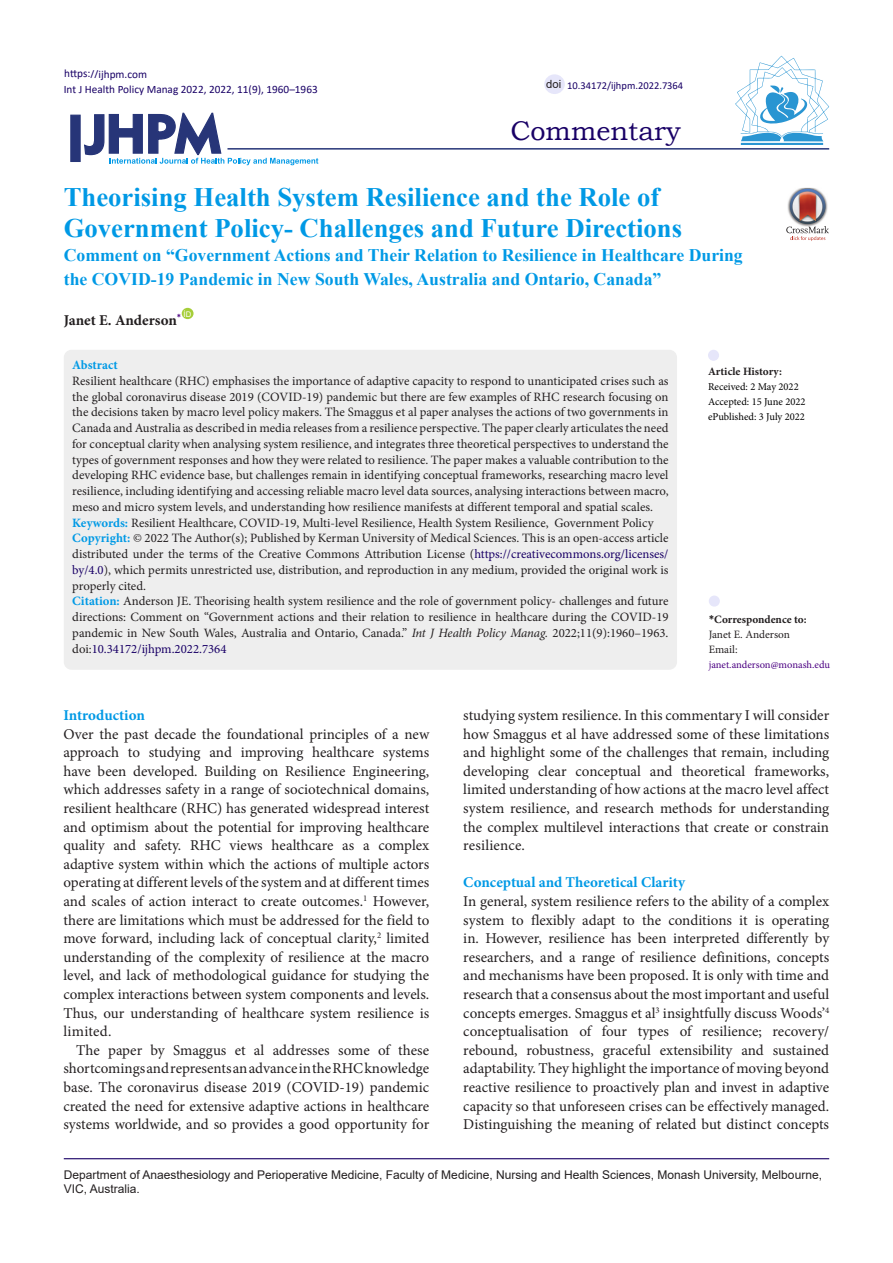
<style>
.page{position:relative;width:893px;height:1263px;background:#fff}
.page>*{position:absolute;margin:0;border:0;box-sizing:border-box;transform-origin:0 0}
.t1{font:27px "Bookman Old Style";color:#190066}
.Default{font:700 26.7px/31.5px "Times New Roman";color:#0099e5}
.Default-2{font:700 17.7px/24px "Times New Roman";color:#0099e5}
.t2{font:15px/18.6px "Minion Pro";color:#231f20;text-align:justify}
.heading_1{font:700 15px "Minion Pro";color:#0099e5}
.Default-3{font:700 15px "Minion Pro";color:#231f20}
.t3{font:12.75px/15.8px "Minion Pro";color:#231f20;text-align:justify}
.Default-4{font:700 12.75px "Minion Pro";color:#0099e5}
.t4{font:12px/14.4px "Arial";color:#231f20}
.t5{font:11.25px "Calibri";color:#190066}
.t6{font:700 11.25px "Minion Pro";color:#231f20}
.t7{font:11.25px "Minion Pro";letter-spacing:-.005em;color:#231f20}
.t8{font:11.25px "Arial";color:#231f20}
.t9{font:10.5px "Minion Pro";color:#000}
.t10{font:10.5px "Minion Pro";letter-spacing:-.005em;color:#4b0082}
.t11{font:10.5px "Calibri";color:#190066}
.t12{font:7.8px "Arial";color:#fff}
.s1{font-weight:700;color:#0099e5}
.s2{color:#190066}
.s3{font-style:italic}
.s4{font-family:"Calibri"}
</style>
<div class="page">
<svg style="left:84px;top:112px;width:234px;height:53px"></svg>
<div style="left:70px;top:115px;width:11px;height:47px;background:#273578;border:1px solid #273578"></div>
<div style="left:182px;top:308px;width:12px;height:11px;background:#a6ce39;border-radius:50%"></div>
<hr style="left:227px;top:148px;width:602px;height:2px;background:#273578">
<div style="left:64px;top:350px;width:613px;height:320px;background:#eee;border-radius:8px"></div>
<div style="left:709px;top:595px;width:11px;height:12px;background:#e6e6fa;border-radius:50%"></div>
<div style="left:708px;top:350px;width:11px;height:11px;background:#e6e6fa;border-radius:50%"></div>
<hr style="left:64px;top:1158px;width:765px;height:1px;background:#190066">
<hr style="left:741px;top:143px;width:82px;height:2px;background:#2995d2">
<svg style="left:735px;top:56px;width:94px;height:85px"></svg>
<div style="left:544px;top:74px;width:21px;height:20px;background:#e6e6fa;border-radius:50%"></div>
<img style="left:798px;top:188px;width:18px;height:1px">
<svg style="left:786px;top:189px;width:43px;height:52px"></svg>
<p class="t5" style="left:64px;top:66px;width:84px">https://ijhpm.com</p>
<p class="t5" style="left:64px;top:82px;width:255px">Int J Health Policy Manag 2022, 2022, 11(9), 1960–1963</p>
<p class="t8" style="left:546px;top:76px;width:17px">doi</p>
<p class="t11" style="left:567px;top:78px;width:118px">10.34172/ijhpm.2022.7364</p>
<p class="t1" style="left:510px;top:113px;width:172px">Commentary</p>
<p class="Default" style="left:64px;top:180px;width:620px">Theorising Health System Resilience and the Role of<br>Government Policy- Challenges and Future Directions</p>
<p class="Default-2" style="left:64px;top:243px;width:680px">Comment on “Government Actions and Their Relation to Resilience in Healthcare During the COVID-19 Pandemic in New South Wales, Australia and Ontario, Canada”</p>
<p class="Default-3" style="left:64px;top:309px;width:119px">Janet E. Anderson<sup>*</sup></p>
<p class="t12" style="left:184px;top:308px;width:9px">ID</p>
<p class="Default-4" style="left:72px;top:356px;width:47px">Abstract</p>
<p class="t3" style="left:72px;top:373px;width:598px">Resilient healthcare (RHC) emphasises the importance of adaptive capacity to respond to unanticipated crises such as the global coronavirus disease 2019 (COVID-19) pandemic but there are few examples of RHC research focusing on the decisions taken by macro level policy makers. The Smaggus et al paper analyses the actions of two governments in Canada and Australia as described in media releases from a resilience perspective. The paper clearly articulates the need for conceptual clarity when analysing system resilience, and integrates three theoretical perspectives to understand the types of government responses and how they were related to resilience. The paper makes a valuable contribution to the developing RHC evidence base, but challenges remain in identifying conceptual frameworks, researching macro level resilience, including identifying and accessing reliable macro level data sources, analysing interactions between macro, meso and micro system levels, and understanding how resilience manifests at different temporal and spatial scales.</p>
<p class="t3" style="left:72px;top:515px;width:583px"><span class="s1">Keywords:</span> Resilient Healthcare, COVID-19, Multi-level Resilience, Health System Resilience, Government Policy</p>
<p class="t3" style="left:72px;top:530px;width:598px"><span class="s1">Copyright:</span> © 2022 The Author(s); Published by Kerman University of Medical Sciences. This is an open-access article distributed under the terms of the Creative Commons Attribution License (<span class="s2">https://creativecommons.org/licenses/ by/4.0</span>), which permits unrestricted use, distribution, and reproduction in any medium, provided the original work is properly cited.</p>
<p class="t3" style="left:72px;top:593px;width:598px"><span class="s1">Citation:</span> Anderson JE. Theorising health system resilience and the role of government policy- challenges and future directions: Comment on “Government actions and their relation to resilience in healthcare during the COVID-19 pandemic in New South Wales, Australia and Ontario, Canada.” <span class="s3">Int J Health Policy Manag.</span> 2022;11(9):1960–1963. doi:<span class="s2">10.34172/ijhpm.2022.7364</span></p>
<p class="t6" style="left:708px;top:364px;width:76px">Article History:</p>
<p class="t9" style="left:708px;top:380px;width:92px">Received: 2 May 2022</p>
<p class="t9" style="left:708px;top:395px;width:99px">Accepted: 15 June 2022</p>
<p class="t9" style="left:708px;top:410px;width:98px">ePublished: 3 July 2022</p>
<p class="t6" style="left:709px;top:612px;width:99px"><span class="s4">*</span>Correspondence to:</p>
<p class="t7" style="left:709px;top:627px;width:83px">Janet E. Anderson</p>
<p class="t7" style="left:709px;top:642px;width:30px">Email:</p>
<p class="t10" style="left:709px;top:658px;width:123px">janet.anderson@monash.edu</p>
<p class="heading_1" style="left:63px;top:705px;width:83px">Introduction</p>
<p class="t2" style="left:63px;top:725px;width:367px">Over the past decade the foundational principles of a new approach to studying and improving healthcare systems have been developed. Building on Resilience Engineering, which addresses safety in a range of sociotechnical domains, resilient healthcare (RHC) has generated widespread interest and optimism about the potential for improving healthcare quality and safety. RHC views healthcare as a complex adaptive system within which the actions of multiple actors operating at different levels of the system and at different times and scales of action interact to create outcomes.<sup>1</sup> However, there are limitations which must be addressed for the field to move forward, including lack of conceptual clarity,<sup>2</sup> limited understanding of the complexity of resilience at the macro level, and lack of methodological guidance for studying the complex interactions between system components and levels.<br>Thus, our understanding of healthcare system resilience is limited.</p>
<p class="t2" style="left:63px;top:1041px;width:367px;text-indent:13px">The paper by Smaggus et al addresses some of these shortcomings and represents an advance in the RHC knowledge base. The coronavirus disease 2019 (COVID-19) pandemic created the need for extensive adaptive actions in healthcare systems worldwide, and so provides a good opportunity for</p>
<p class="t2" style="left:463px;top:706px;width:367px">studying system resilience. In this commentary I will consider how Smaggus et al have addressed some of these limitations and highlight some of the challenges that remain, including developing clear conceptual and theoretical frameworks, limited understanding of how actions at the macro level affect system resilience, and research methods for understanding the complex multilevel interactions that create or constrain resilience.</p>
<p class="heading_1" style="left:463px;top:872px;width:223px">Conceptual and Theoretical Clarity</p>
<p class="t2" style="left:463px;top:892px;width:367px">In general, system resilience refers to the ability of a complex system to flexibly adapt to the conditions it is operating in. However, resilience has been interpreted differently by researchers, and a range of resilience definitions, concepts and mechanisms have been proposed. It is only with time and research that a consensus about the most important and useful concepts emerges. Smaggus et al<sup>3</sup> insightfully discuss Woods’<sup>4 </sup>conceptualisation of four types of resilience; recovery/ rebound, robustness, graceful extensibility and sustained adaptability. They highlight the importance of moving beyond reactive resilience to proactively plan and invest in adaptive capacity so that unforeseen crises can be effectively managed.<br>Distinguishing the meaning of related but distinct concepts</p>
<p class="t4" style="left:64px;top:1167px;width:760px">Department of Anaesthesiology and Perioperative Medicine, Faculty of Medicine, Nursing and Health Sciences, Monash University, Melbourne,<br>VIC, Australia.</p>
</div>
